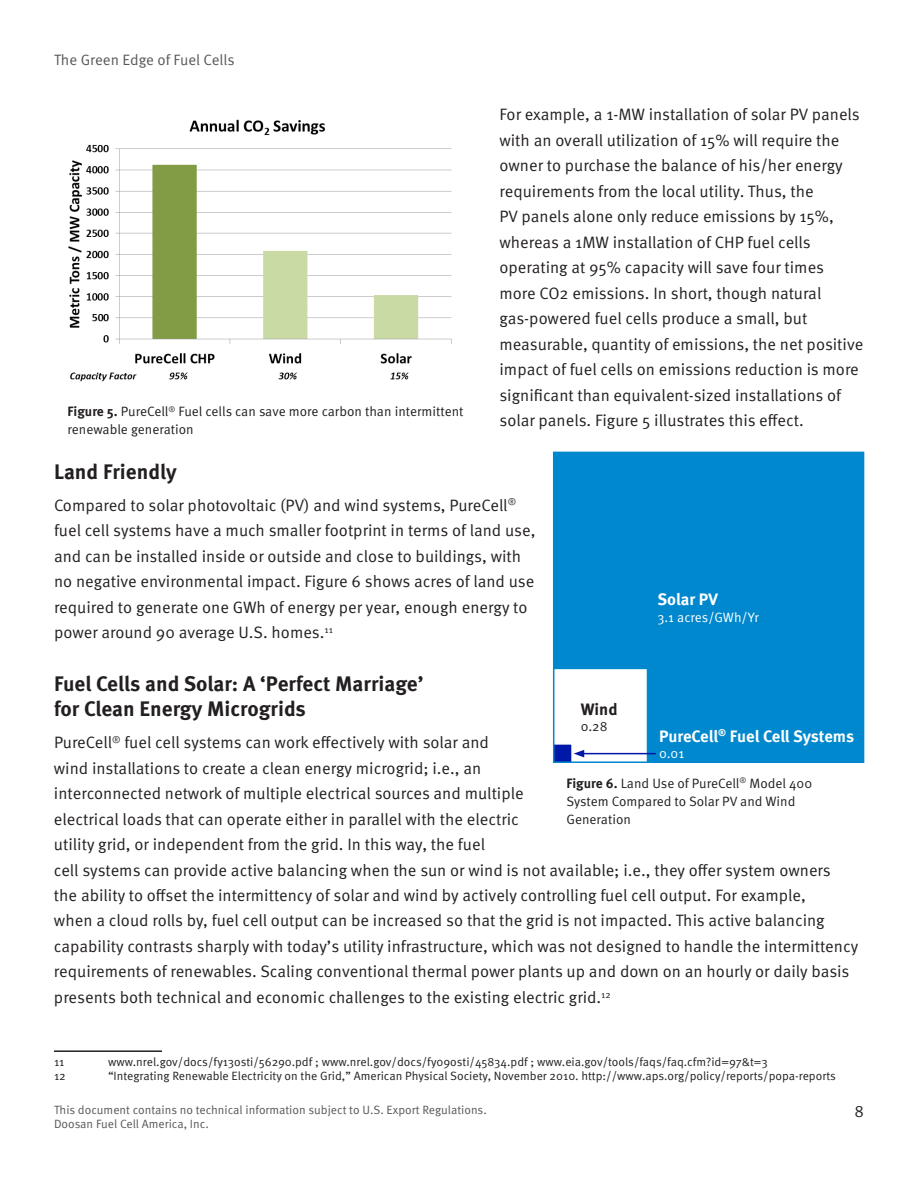
<style>
.page{position:relative;width:918px;height:1188px;background:#fff}
.page>*{position:absolute;margin:0;border:0;box-sizing:border-box;transform-origin:0 0}
.t1{font:700 21px/25.2px "Meta Pro";color:#231f20}
.t2{font:16.5px/25.5px "Meta Pro";color:#231f20}
.t3{font:700 16.5px "Meta Pro";letter-spacing:-.005em;color:#fff}
.t4{font:700 16.5px "Meta Pro";color:#231f20}
.t5{font:15px "Meta Pro";color:#57585a}
.t6{font:13.5px/18px "Meta Pro";color:#231f20}
.t7{font:13.5px "Meta Pro";letter-spacing:-.005em;color:#fff}
.t8{font:12px "Meta Pro";color:#231f20}
.t9{font:12px/14.4px "Meta Pro";color:#57585a}
.s1{font-weight:700}
</style>
<div class="page">
<hr style="left:54px;top:1050px;width:108px;height:2px;background:#231f20">
<img style="left:68px;top:119px;width:384px;height:263px">
<div style="left:556px;top:455px;width:305px;height:305px;background:#0088ce"></div>
<hr style="left:582px;top:753px;width:74px;height:1px;background:#0018a8">
<svg style="left:556px;top:668px;width:92px;height:92px"></svg>
<div style="left:553px;top:452px;width:311px;height:311px;border:2px solid #0088ce"></div>
<p class="t5" style="left:54px;top:51px;width:182px">The Green Edge of Fuel Cells</p>
<p class="t6" style="left:68px;top:403px;width:398px"><span class="s1">Figure 5.</span> PureCell<sup>®</sup> Fuel cells can save more carbon than intermittent renewable generation</p>
<p class="t2" style="left:499px;top:102px;width:365px">For example, a 1-MW installation of solar PV panels with an overall utilization of 15% will require the owner to purchase the balance of his/her energy requirements from the local utility. Thus, the<br>PV panels alone only reduce emissions by 15%, whereas a 1MW installation of CHP fuel cells operating at 95% capacity will save four times more CO2 emissions. In short, though natural gas-powered fuel cells produce a small, but measurable, quantity of emissions, the net positive impact of fuel cells on emissions reduction is more significant than equivalent-sized installations of solar panels. Figure 5 illustrates this effect.</p>
<p class="t1" style="left:54px;top:459px;width:124px">Land Friendly</p>
<p class="t2" style="left:54px;top:493px;width:483px">Compared to solar photovoltaic (PV) and wind systems, PureCell<sup>® </sup>fuel cell systems have a much smaller footprint in terms of land use, and can be installed inside or outside and close to buildings, with no negative environmental impact. Figure 6 shows acres of land use required to generate one GWh of energy per year, enough energy to power around 90 average U.S. homes.<sup>11</sup></p>
<p class="t1" style="left:54px;top:671px;width:371px">Fuel Cells and Solar: A ‘Perfect Marriage’ for Clean Energy Microgrids</p>
<p class="t2" style="left:54px;top:730px;width:806px">PureCell<sup>®</sup> fuel cell systems can work effectively with solar and<br>wind installations to create a clean energy microgrid; i.e., an<br>interconnected network of multiple electrical sources and multiple<br>electrical loads that can operate either in parallel with the electric<br>utility grid, or independent from the grid. In this way, the fuel<br>cell systems can provide active balancing when the sun or wind is not available; i.e., they offer system owners<br>the ability to offset the intermittency of solar and wind by actively controlling fuel cell output. For example,<br>when a cloud rolls by, fuel cell output can be increased so that the grid is not impacted. This active balancing capability contrasts sharply with today’s utility infrastructure, which was not designed to handle the intermittency requirements of renewables. Scaling conventional thermal power plants up and down on an hourly or daily basis presents both technical and economic challenges to the existing electric grid.<sup>12</sup></p>
<p class="t3" style="left:657px;top:589px;width:62px">Solar PV</p>
<p class="t7" style="left:657px;top:609px;width:103px">3.1 acres/GWh/Yr</p>
<p class="t4" style="left:581px;top:698px;width:38px">Wind</p>
<p class="t6" style="left:581px;top:717px;width:28px">0.28</p>
<p class="t3" style="left:659px;top:725px;width:197px">PureCell<sup>®</sup> Fuel Cell Systems</p>
<p class="t7" style="left:659px;top:745px;width:27px">0.01</p>
<p class="t6" style="left:566px;top:774px;width:247px"><span class="s1">Figure 6.</span> Land Use of PureCell<sup>®</sup> Model 400<br>System Compared to Solar PV and Wind<br>Generation</p>
<p class="t8" style="left:54px;top:1054px;width:12px">11</p>
<p class="t8" style="left:108px;top:1054px;width:661px">www.nrel.gov/docs/fy13osti/56290.pdf ; www.nrel.gov/docs/fy09osti/45834.pdf ; www.eia.gov/tools/faqs/faq.cfm?id=97&amp;t=3</p>
<p class="t8" style="left:54px;top:1069px;width:13px">12</p>
<p class="t8" style="left:108px;top:1069px;width:730px">“Integrating Renewable Electricity on the Grid,” American Physical Society, November 2010. http://www.aps.org/policy/reports/popa-reports</p>
<p class="t9" style="left:54px;top:1103px;width:434px">This document contains no technical information subject to U.S. Export Regulations.<br>Doosan Fuel Cell America, Inc.</p>
<p class="t2" style="left:854px;top:1099px;width:11px">8</p>
</div>
